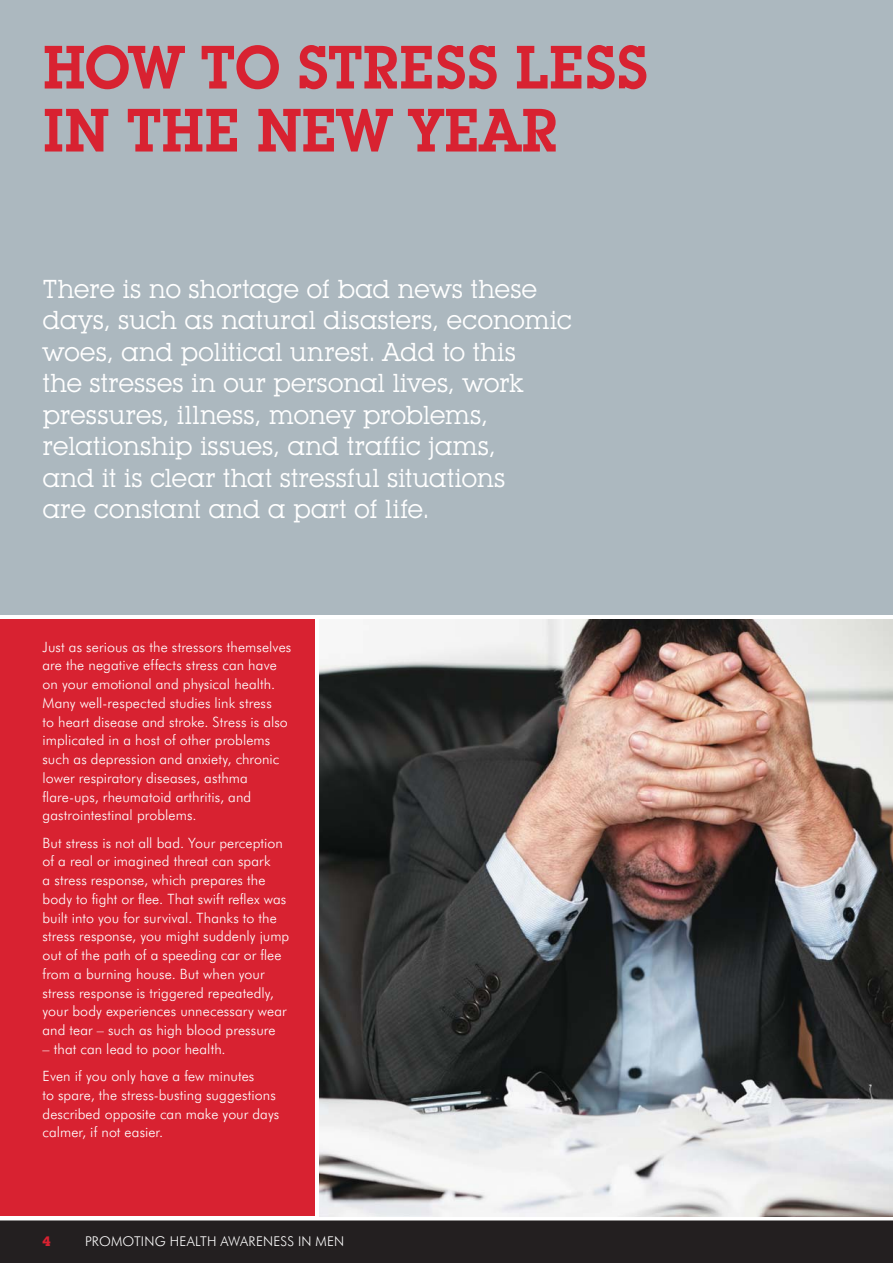
<style>
.page{position:relative;width:893px;height:1263px;background:#fff}
.page>*{position:absolute;margin:0;border:0;box-sizing:border-box;transform-origin:0 0}
.t1{font:600 60px/63px "Lubalin Graph IT Cby BT";letter-spacing:-.015em;color:#d82231}
.t2{font:25.5px/31.5px "Lubalin Graph IT Cby BT";letter-spacing:-.01em;color:#fff}
.t3{font:300 14.25px/18.8px "Futura BT";letter-spacing:.005em;color:#fff}
.t4{font:300 13.5px "Futura BT";letter-spacing:.015em;color:#fff}
.t5{font:700 13.5px "Lubalin Graph IT Cby BT";color:#d82231}
</style>
<div class="page">
<div style="left:0;top:1220px;width:892px;height:43px;background:#231f20"></div>
<div style="left:0;top:0;width:892px;height:615px;background:#acb8bf"></div>
<div style="left:0;top:619px;width:315px;height:597px;background:#d82231"></div>
<img style="left:319px;top:619px;width:573px;height:597px">
<h1 class="t1" style="left:43px;top:43px;width:607px">HOW TO STRESS LESS<br>IN THE NEW YEAR</h1>
<p class="t2" style="left:43px;top:276px;width:531px">There is no shortage of bad news these days, such as natural disasters, economic woes, and political unrest. Add to this<br>the stresses in our personal lives, work pressures, illness, money problems, relationship issues, and traffic jams,<br>and it is clear that stressful situations<br>are constant and a part of life.</p>
<p class="t3" style="left:43px;top:638px;width:250px">Just as serious as the stressors themselves are the negative effects stress can have on your emotional and physical health.<br>Many well-respected studies link stress<br>to heart disease and stroke. Stress is also implicated in a host of other problems such as depression and anxiety, chronic lower respiratory diseases, asthma flare-ups, rheumatoid arthritis, and gastrointestinal problems.</p>
<p class="t3" style="left:43px;top:834px;width:248px">But stress is not all bad. Your perception of a real or imagined threat can spark<br>a stress response, which prepares the body to fight or flee. That swift reflex was built into you for survival. Thanks to the stress response, you might suddenly jump out of the path of a speeding car or flee from a burning house. But when your stress response is triggered repeatedly, your body experiences unnecessary wear and tear – such as high blood pressure</p>
<p class="t3" style="left:43px;top:1036px;width:213px;line-height:27.3px">– that can lead to poor health.<br>Even if you only have a few minutes</p>
<p class="t3" style="left:43px;top:1086px;width:238px">to spare, the stress-busting suggestions described opposite can make your days calmer, if not easier.</p>
<p class="t5" style="left:43px;top:1237px;width:10px">4</p>
<p class="t4" style="left:85px;top:1235px;width:260px">PROMOTING HEALTH AWARENESS IN MEN</p>
</div>
